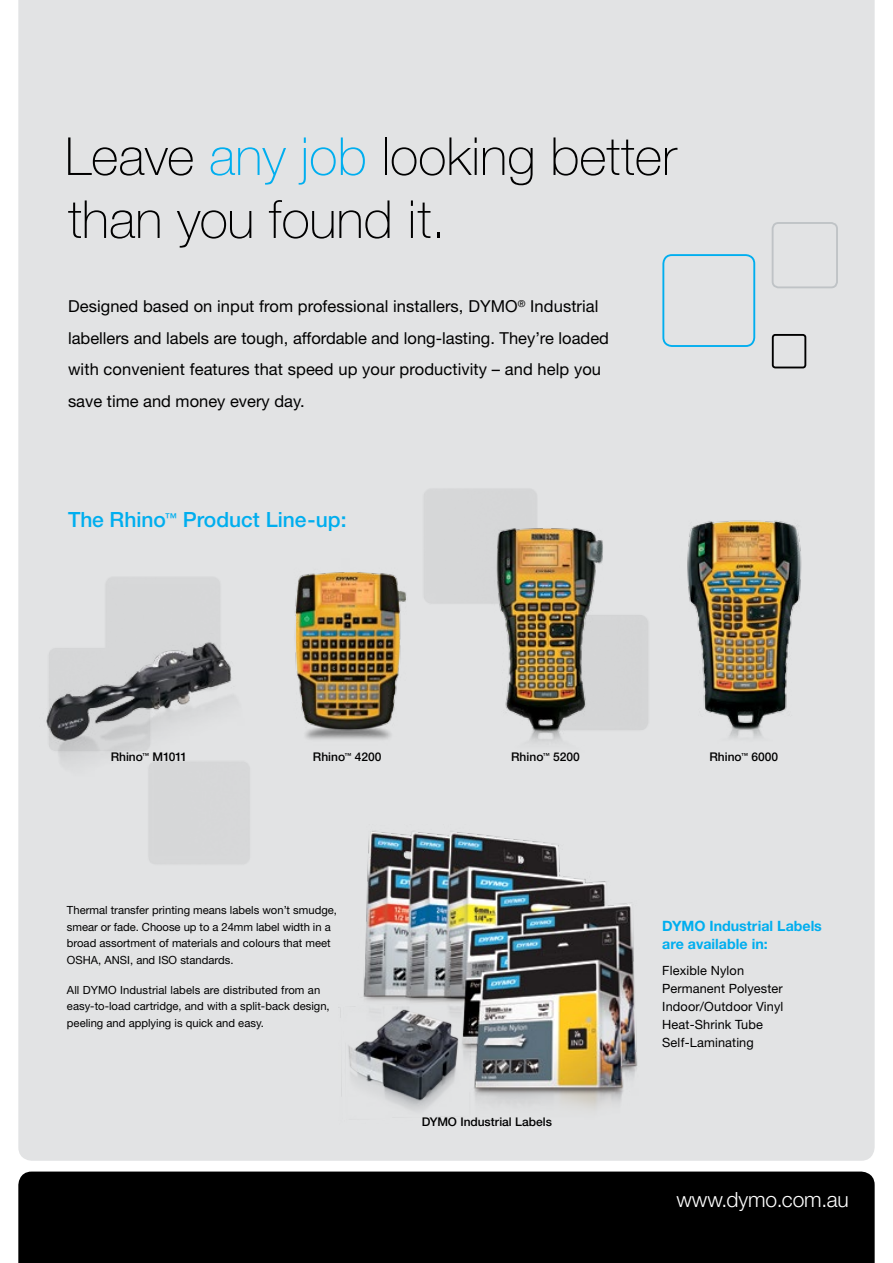
<style>
.page{position:relative;width:893px;height:1263px;background:#fff}
.page>*{position:absolute;margin:0;border:0;box-sizing:border-box;transform-origin:0 0}
.t1{font:100 52.5px/63px "Helvetica Neue LT Pro";color:#000}
.t2{font:500 21px "Helvetica Neue LT Pro";color:#00aeef}
.t3{font:300 21px "Helvetica Neue LT Pro";color:#fff}
.t4{font:16.5px/31.5px "Helvetica Neue LT Pro";letter-spacing:.005em;color:#000}
.t5{font:700 14.25px/18px "Helvetica Neue LT Pro";color:#00aeef}
.t6{font:12.75px/18px "Helvetica Neue LT Pro";letter-spacing:.01em;color:#000}
.t7{font:500 12px "Helvetica Neue LT Pro";color:#000}
.t8{font:11.25px/16.5px "Helvetica Neue LT Pro";color:#000}
.s1{color:#00aeef}
</style>
<div class="page">
<div style="left:18px;top:0;width:857px;height:1161px;background:#e2e3e4"></div>
<img style="left:18px;top:481px;width:634px;height:389px">
<div style="left:18px;top:1171px;width:857px;height:92px;background:#000"></div>
<div style="left:772px;top:222px;width:66px;height:66px;border:2px solid #bfc3c6;border-radius:6px"></div>
<div style="left:772px;top:334px;width:34px;height:34px;border:2px solid #000;border-radius:3px"></div>
<div style="left:662px;top:254px;width:93px;height:93px;border:2px solid #00aeef;border-radius:9px"></div>
<img style="left:40px;top:633px;width:213px;height:154px">
<img style="left:47px;top:643px;width:184px;height:99px">
<img style="left:482px;top:519px;width:128px;height:245px">
<img style="left:497px;top:528px;width:88px;height:201px">
<img style="left:284px;top:558px;width:134px;height:200px">
<img style="left:296px;top:572px;width:110px;height:157px">
<div style="left:679px;top:510px;width:130px;height:240px;background:#e2e3e4"></div>
<img style="left:688px;top:521px;width:112px;height:206px">
<img style="left:339px;top:825px;width:302px;height:307px">
<img style="left:349px;top:832px;width:286px;height:268px">
<h1 class="t1" style="left:65px;top:124px;width:613px">Leave <span class="s1">any job</span> looking better than you found it.</h1>
<p class="t4" style="left:68px;top:290px;width:542px">Designed based on input from professional installers, DYMO<sup>®</sup> Industrial labellers and labels are tough, affordable and long-lasting. They’re loaded with convenient features that speed up your productivity – and help you save time and money every day.</p>
<h2 class="t2" style="left:68px;top:507px;width:280px">The Rhino<sup>™</sup> Product Line-up:</h2>
<p class="t7" style="left:111px;top:749px;width:78px">Rhino<sup>™</sup> M1011</p>
<p class="t7" style="left:313px;top:749px;width:70px">Rhino<sup>™</sup> 4200</p>
<p class="t7" style="left:511px;top:749px;width:70px">Rhino<sup>™</sup> 5200</p>
<p class="t7" style="left:709px;top:749px;width:70px">Rhino<sup>™</sup> 6000</p>
<p class="t8" style="left:67px;top:901px;width:272px">Thermal transfer printing means labels won’t smudge, smear or fade. Choose up to a 24mm label width in a broad assortment of materials and colours that meet OSHA, ANSI, and ISO standards.</p>
<p class="t8" style="left:67px;top:981px;width:264px">All DYMO Industrial labels are distributed from an easy-to-load cartridge, and with a split-back design, peeling and applying is quick and easy.</p>
<p class="t7" style="left:422px;top:1115px;width:132px">DYMO Industrial Labels</p>
<p class="t5" style="left:662px;top:916px;width:161px">DYMO Industrial Labels are available in:</p>
<p class="t6" style="left:662px;top:961px;width:123px">Flexible Nylon<br>Permanent Polyester<br>Indoor/Outdoor Vinyl<br>Heat-Shrink Tube<br>Self-Laminating</p>
<h2 class="t3" style="left:676px;top:1186px;width:174px">www.dymo.com.au</h2>
</div>
